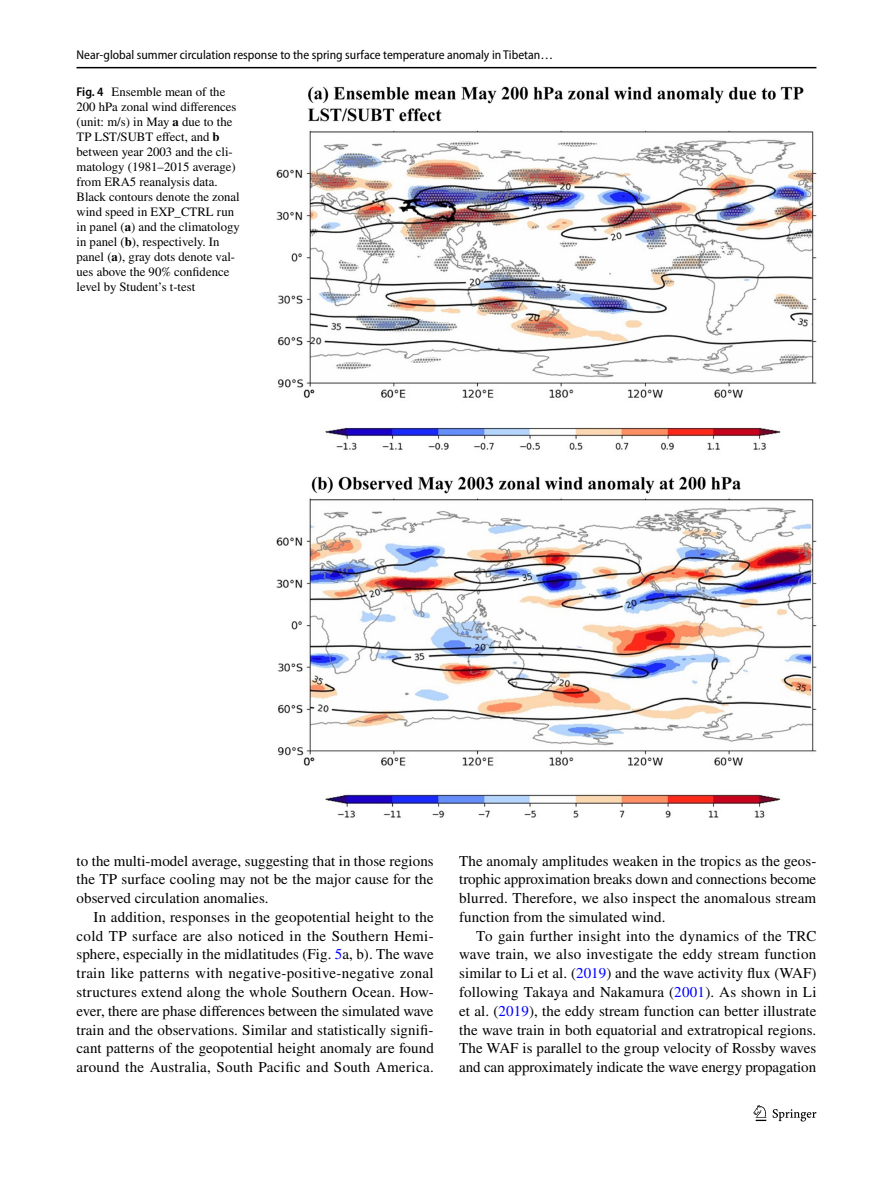
<style>
.page{position:relative;width:893px;height:1187px;background:#fff}
.page>*{position:absolute;margin:0;border:0;box-sizing:border-box;transform-origin:0 0}
.t1{font:15px/18.8px "STIX";letter-spacing:.005em;color:#000;text-align:justify}
.t2{font:12.75px/15px "STIX";color:#000}
.t3{font:12.75px "Myriad Pro Semi Cn 3";color:#000}
.s1{font-family:"Myriad Pro";font-weight:600;font-stretch:semi-condensed}
.s2{font-weight:700}
.s3{color:#00f}
</style>
<div class="page">
<hr style="left:77px;top:67px;width:739px;height:1px;background:#000">
<svg style="left:753px;top:1105px;width:13px;height:15px"></svg>
<svg style="left:773px;top:1109px;width:43px;height:12px"></svg>
<img style="left:276px;top:87px;width:540px;height:730px">
<p class="t3" style="left:77px;top:48px;width:478px">Near‑global summer circulation response to the spring surface temperature anomaly in Tibetan…</p>
<p class="t2" style="left:77px;top:85px;width:165px"><span class="s1">Fig. 4</span> Ensemble mean of the<br>200 hPa zonal wind differences (unit: m/s) in May <span class="s2">a</span> due to the<br>TP LST/SUBT effect, and <span class="s2">b </span>between year 2003 and the cli&shy;matology (1981–2015 average) from ERA5 reanalysis data.<br>Black contours denote the zonal wind speed in EXP_CTRL run in panel (<span class="s2">a</span>) and the climatology in panel (<span class="s2">b</span>), respectively. In panel (<span class="s2">a</span>), gray dots denote val&shy;ues above the 90% confidence level by Student’s t-test</p>
<p class="t1" style="left:77px;top:852px;width:359px">to the multi-model average, suggesting that in those regions the TP surface cooling may not be the major cause for the observed circulation anomalies.</p>
<p class="t1" style="left:77px;top:908px;width:359px;text-indent:17px">In addition, responses in the geopotential height to the cold TP surface are also noticed in the Southern Hemi&shy;sphere, especially in the midlatitudes (Fig. <span class="s3">5</span>a, b). The wave train like patterns with negative-positive-negative zonal structures extend along the whole Southern Ocean. How&shy;ever, there are phase differences between the simulated wave train and the observations. Similar and statistically signifi&shy;cant patterns of the geopotential height anomaly are found around the Australia, South Pacific and South America.</p>
<p class="t1" style="left:459px;top:852px;width:359px">The anomaly amplitudes weaken in the tropics as the geos&shy;trophic approximation breaks down and connections become blurred. Therefore, we also inspect the anomalous stream function from the simulated wind.</p>
<p class="t1" style="left:459px;top:927px;width:359px;text-indent:17px">To gain further insight into the dynamics of the TRC wave train, we also investigate the eddy stream function similar to Li et al. (<span class="s3">2019</span>) and the wave activity flux (WAF) following Takaya and Nakamura (<span class="s3">2001</span>). As shown in Li et al. (<span class="s3">2019</span>), the eddy stream function can better illustrate the wave train in both equatorial and extratropical regions.<br>The WAF is parallel to the group velocity of Rossby waves and can approximately indicate the wave energy propagation</p>
</div>
